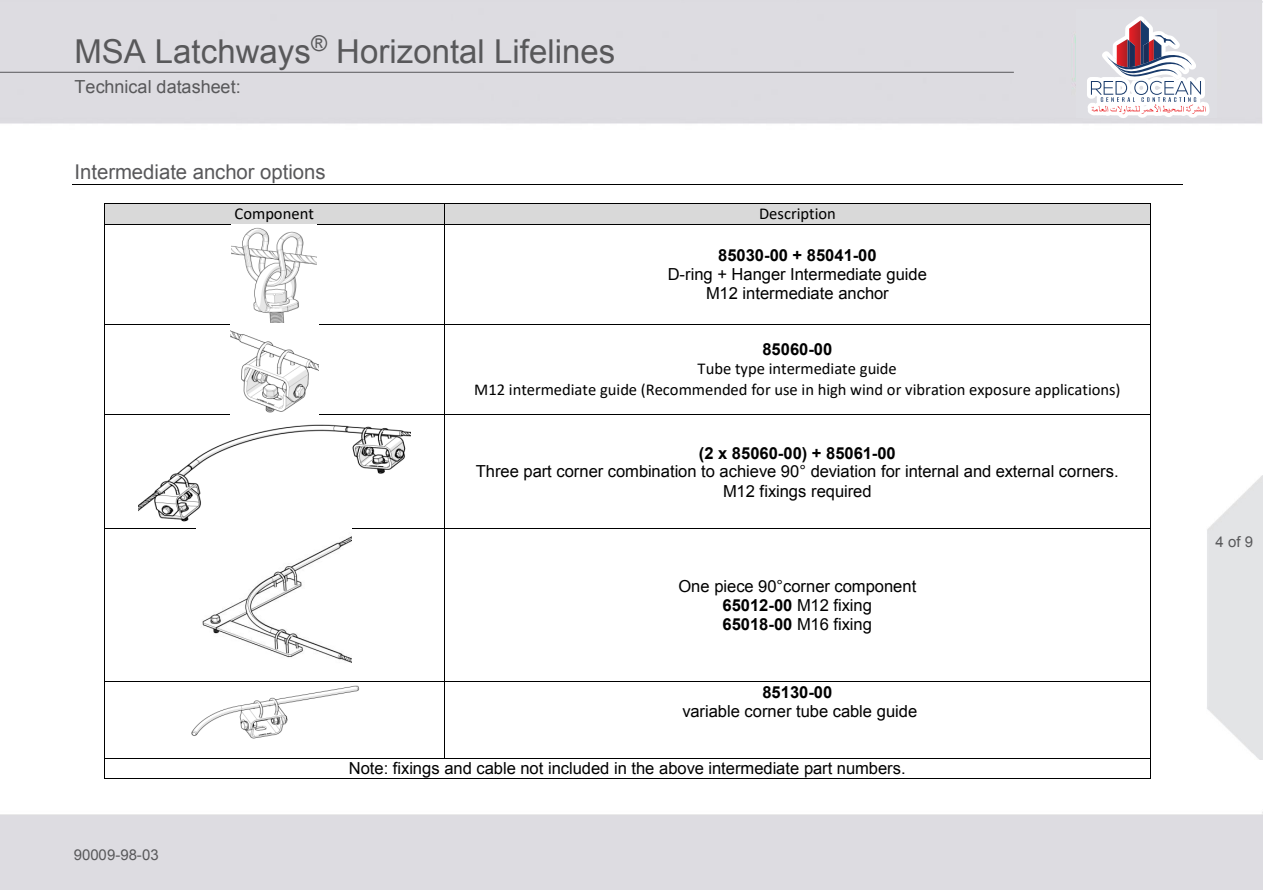
<style>
.page{position:relative;width:1263px;height:893px;background:#fff}
.page>*{position:absolute;margin:0;border:0;box-sizing:border-box;transform-origin:0 0}
.t1{font:33px "Arial";color:#58585a}
.t2{font:20.4px "Arial";color:#58585a}
.t3{font:18px "Arial";letter-spacing:.005em;color:#58585a}
.t4{font:16.5px/19px "Arial";color:#000;text-align:center}
.t5{font:16.5px/20.1px "Calibri";color:#000;text-align:center}
.t6{font:700 16.5px "Arial";color:#000}
.t7{font:15px "Arial";color:#58585a}
.s1{font-weight:700}
</style>
<div class="page">
<img style="left:1px;top:0;width:1262px;height:890px">
<img style="left:1206px;top:475px;width:56px;height:285px">
<hr style="left:0;top:72px;width:1014px;height:1px;background:#58585a">
<hr style="left:72px;top:184px;width:1111px;height:1px;background:#000">
<div style="left:105px;top:204px;width:339px;height:20px;background:#d9d9d9"></div>
<div style="left:444px;top:204px;width:706px;height:20px;background:#d9d9d9"></div>
<hr style="left:105px;top:203px;width:339px;height:1px;background:#000">
<hr style="left:444px;top:203px;width:706px;height:1px;background:#000">
<svg style="left:104px;top:203px;width:1px;height:22px"></svg>
<hr style="left:105px;top:224px;width:339px;height:1px;background:#000">
<svg style="left:444px;top:204px;width:1px;height:20px"></svg>
<hr style="left:444px;top:224px;width:706px;height:1px;background:#000">
<svg style="left:1150px;top:203px;width:1px;height:22px"></svg>
<hr style="left:104px;top:225px;width:1px;height:99px;background:#000">
<hr style="left:444px;top:225px;width:1px;height:99px;background:#000">
<hr style="left:1150px;top:225px;width:1px;height:99px;background:#000">
<hr style="left:105px;top:324px;width:339px;height:1px;background:#000">
<hr style="left:444px;top:324px;width:706px;height:1px;background:#000">
<hr style="left:104px;top:324px;width:1px;height:90px;background:#000">
<hr style="left:444px;top:324px;width:1px;height:90px;background:#000">
<hr style="left:1150px;top:324px;width:1px;height:90px;background:#000">
<hr style="left:105px;top:414px;width:339px;height:1px;background:#000">
<hr style="left:444px;top:414px;width:706px;height:1px;background:#000">
<hr style="left:104px;top:415px;width:1px;height:113px;background:#000">
<hr style="left:444px;top:415px;width:1px;height:113px;background:#000">
<hr style="left:1150px;top:415px;width:1px;height:113px;background:#000">
<hr style="left:105px;top:528px;width:339px;height:1px;background:#000">
<hr style="left:444px;top:528px;width:706px;height:1px;background:#000">
<hr style="left:104px;top:528px;width:1px;height:153px;background:#000">
<hr style="left:444px;top:528px;width:1px;height:153px;background:#000">
<hr style="left:1150px;top:528px;width:1px;height:153px;background:#000">
<hr style="left:105px;top:681px;width:339px;height:1px;background:#000">
<hr style="left:444px;top:681px;width:706px;height:1px;background:#000">
<hr style="left:104px;top:682px;width:1px;height:76px;background:#000">
<hr style="left:444px;top:682px;width:1px;height:76px;background:#000">
<hr style="left:1150px;top:682px;width:1px;height:76px;background:#000">
<hr style="left:105px;top:758px;width:339px;height:1px;background:#000">
<hr style="left:444px;top:758px;width:706px;height:1px;background:#000">
<svg style="left:104px;top:758px;width:1px;height:21px"></svg>
<hr style="left:105px;top:778px;width:1045px;height:1px;background:#000">
<svg style="left:1150px;top:758px;width:1px;height:21px"></svg>
<img style="left:231px;top:225px;width:86px;height:98px">
<img style="left:230px;top:325px;width:88px;height:89px">
<img style="left:138px;top:415px;width:272px;height:111px">
<img style="left:197px;top:528px;width:155px;height:152px">
<img style="left:188px;top:682px;width:172px;height:68px">
<div style="left:1076px;top:10px;width:140px;height:108px;background:#dedee3"></div>
<svg style="left:1087px;top:16px;width:122px;height:103px"></svg>
<h1 class="t1" style="left:74px;top:30px;width:542px">MSA Latchways<sup>®</sup> Horizontal Lifelines</h1>
<p class="t3" style="left:74px;top:75px;width:168px">Technical datasheet:</p>
<p class="t2" style="left:74px;top:158px;width:253px">Intermediate anchor options</p>
<p class="t5" style="left:235px;top:203px;width:81px">Component</p>
<p class="t5" style="left:759px;top:203px;width:78px">Description</p>
<p class="t6" style="left:718px;top:245px;width:160px">85030-00 + 85041-00</p>
<p class="t4" style="left:668px;top:265px;width:261px">D-ring + Hanger Intermediate guide<br>M12 intermediate anchor</p>
<p class="t6" style="left:762px;top:339px;width:71px">85060-00</p>
<p class="t5" style="left:474px;top:358px;width:648px">Tube type intermediate guide<br>M12 intermediate guide (Recommended for use in high wind or vibration exposure applications)</p>
<p class="t6" style="left:699px;top:442px;width:198px">(2 x 85060-00) + 85061-00</p>
<p class="t4" style="left:476px;top:462px;width:644px">Three part corner combination to achieve 90° deviation for internal and external corners.<br>M12 fixings required</p>
<p class="t4" style="left:678px;top:577px;width:239px">One piece 90°corner component<br><span class="s1">65012-00</span> M12 fixing<br><span class="s1">65018-00</span> M16 fixing</p>
<p class="t6" style="left:762px;top:681px;width:71px">85130-00</p>
<p class="t4" style="left:682px;top:702px;width:236px">variable corner tube cable guide</p>
<p class="t7" style="left:74px;top:845px;width:87px">90009-98-03</p>
<p class="t4" style="left:349px;top:759px;width:558px">Note: fixings and cable not included in the above intermediate part numbers.</p>
<p class="t7" style="left:1215px;top:532px;width:39px">4 of 9</p>
</div>
